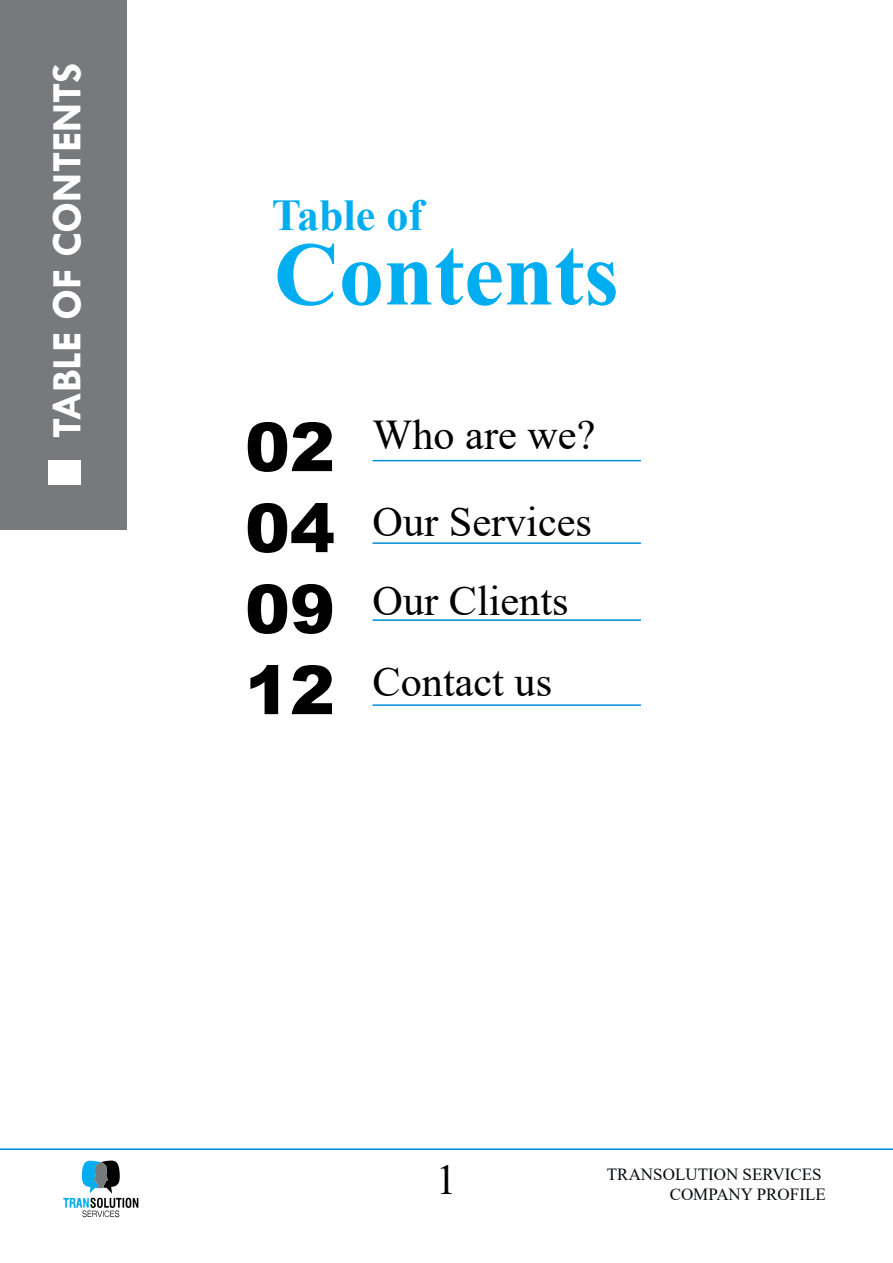
<style>
.page{position:relative;width:893px;height:1263px;background:#fff}
.page>*{position:absolute;margin:0;border:0;box-sizing:border-box;transform-origin:0 0}
.t1{font:700 90px "Times New Roman";color:#00adf1}
.t2{font:900 67.5px/81px "Arial";color:#000;text-align:justify}
.t3{font:700 44.1px "Times New Roman";color:#00adf1}
.t4{font:42.3px/86.7px "Times New Roman";color:#000}
.t5{font:700 42.3px "Tw Cen";color:#fff}
.t6{font:16.95px/20.4px "Times New Roman";color:#080a0c;text-align:right}
</style>
<div class="page">
<div style="left:0;top:0;width:126px;height:530px;background:#77797c"></div>
<svg style="left:63px;top:1160px;width:75px;height:57px"></svg>
<div style="left:48px;top:461px;width:33px;height:24px;background:#fff"></div>
<hr style="left:372px;top:704px;width:269px;height:2px;background:#008cd4">
<hr style="left:372px;top:619px;width:269px;height:2px;background:#008cd4">
<hr style="left:372px;top:542px;width:269px;height:2px;background:#008cd4">
<hr style="left:372px;top:460px;width:269px;height:1px;background:#008cd4">
<hr style="left:0;top:1148px;width:893px;height:2px;background:#008cd4">
<p class="t5" style="left:42px;top:438px;width:377px;rotate:-90deg">TABLE OF CONTENTS</p>
<p class="t3" style="left:272px;top:183px;width:153px">Table of</p>
<h1 class="t1" style="left:274px;top:209px;width:346px">Contents</h1>
<h2 class="t2" style="left:245px;top:404px;width:92px">02<br>04<br>09<br>12</h2>
<p class="t4" style="left:373px;top:390px;width:224px">Who are we?<br>Our Services</p>
<p class="t4" style="left:373px;top:559px;width:197px;line-height:81px">Our Clients<br>Contact us</p>
<p class="t4" style="left:436px;top:1135px;width:23px">1</p>
<p class="t6" style="left:607px;top:1163px;width:220px">TRANSOLUTION SERVICES<br>COMPANY PROFILE</p>
</div>
